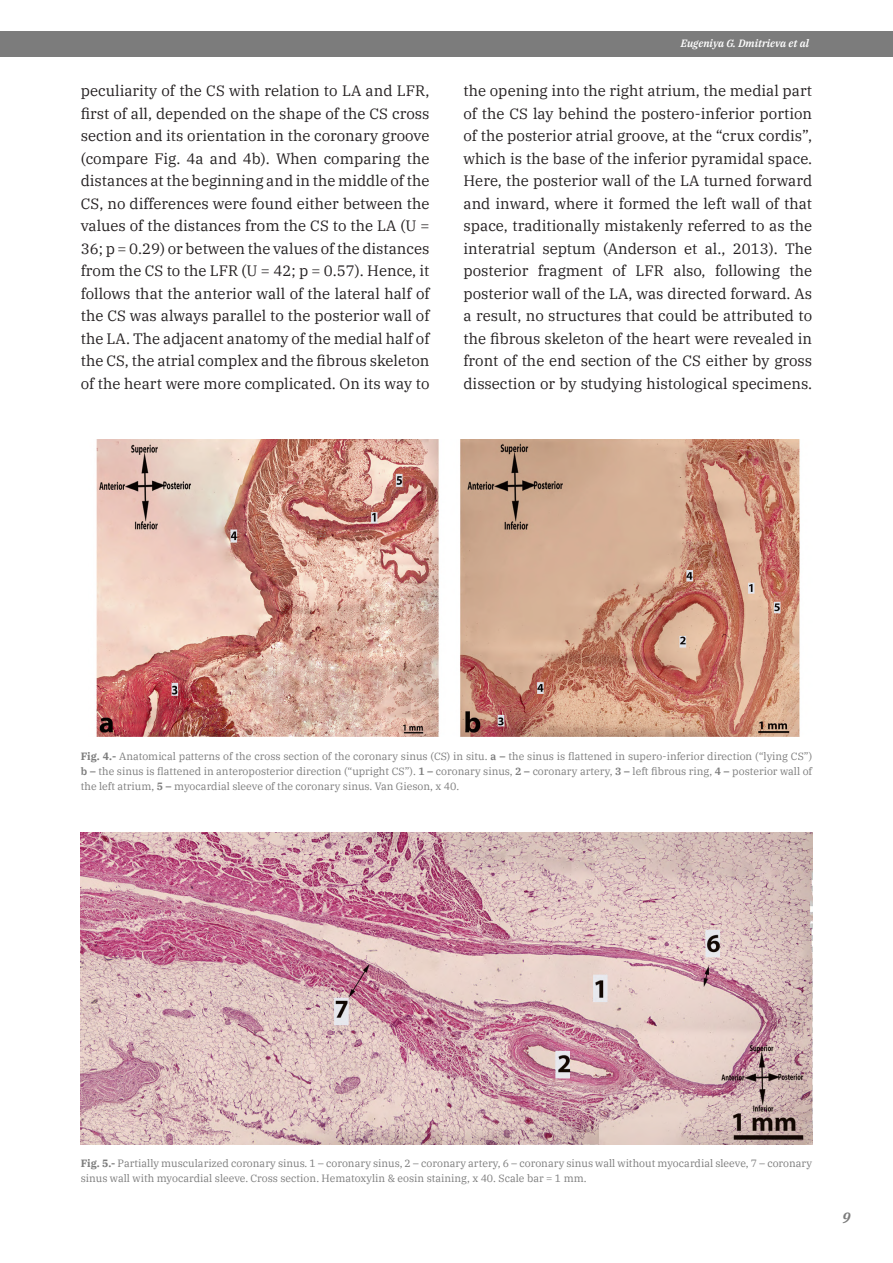
<style>
.page{position:relative;width:893px;height:1263px;background:#fff}
.page>*{position:absolute;margin:0;border:0;box-sizing:border-box;transform-origin:0 0}
.texto_comun{font:15px/22.5px "IBM Plex Serif";color:#231f20;text-align:justify}
.t1{font:italic 600 15px "IBM Plex Serif";color:#7c7c7c}
.pie_figura{font:10.5px/15px "IBM Plex Serif";color:#7c7c7c}
.t2{font:italic 600 10.5px "IBM Plex Serif";color:#fff}
.s1{font-weight:700}
.s2{font-weight:600}
</style>
<div class="page">
<div style="left:0;top:31px;width:893px;height:25px;background:#7c7c7c"></div>
<img style="left:81px;top:833px;width:731px;height:311px">
<img style="left:96px;top:439px;width:704px;height:297px">
<p class="t2" style="left:681px;top:35px;width:130px">Eugeniya G. Dmitrieva et al</p>
<p class="texto_comun" style="left:81px;top:78px;width:350px">peculiarity of the CS with relation to LA and LFR, first of all, depended on the shape of the CS cross section and its orientation in the coronary groove (compare Fig. 4a and 4b). When comparing the distances at the beginning and in the middle of the CS, no differences were found either between the values of the distances from the CS to the LA (U = 36; p = 0.29) or between the values of the distances from the CS to the LFR (U = 42; p = 0.57). Hence, it follows that the anterior wall of the lateral half of the CS was always parallel to the posterior wall of the LA. The adjacent anatomy of the medial half of the CS, the atrial complex and the fibrous skeleton of the heart were more complicated. On its way to</p>
<p class="texto_comun" style="left:463px;top:78px;width:350px">the opening into the right atrium, the medial part of the CS lay behind the postero-inferior portion of the posterior atrial groove, at the “crux cordis”, which is the base of the inferior pyramidal space.<br>Here, the posterior wall of the LA turned forward and inward, where it formed the left wall of that space, traditionally mistakenly referred to as the interatrial septum (Anderson et al., 2013). The posterior fragment of LFR also, following the posterior wall of the LA, was directed forward. As a result, no structures that could be attributed to the fibrous skeleton of the heart were revealed in front of the end section of the CS either by gross dissection or by studying histological specimens.</p>
<p class="pie_figura" style="left:81px;top:747px;width:733px;text-align:justify"><span class="s1">Fig. 4.-</span> Anatomical patterns of the cross section of the coronary sinus (CS) in situ. <span class="s2">a –</span> the sinus is flattened in supero-inferior direction (“lying CS”) <span class="s2">b –</span> the sinus is flattened in anteroposterior direction (“upright CS”). <span class="s2">1 –</span> coronary sinus, <span class="s2">2 –</span> coronary artery, <span class="s2">3 –</span> left fibrous ring, <span class="s2">4 –</span> posterior wall of the left atrium, <span class="s2">5 –</span> myocardial sleeve of the coronary sinus. Van Gieson, x 40.</p>
<p class="pie_figura" style="left:81px;top:1155px;width:733px"><span class="s1">Fig. 5.-</span> Partially muscularized coronary sinus. 1 – coronary sinus, 2 – coronary artery, 6 – coronary sinus wall without myocardial sleeve, 7 – coronary sinus wall with myocardial sleeve. Cross section. Hematoxylin &amp; eosin staining, х 40. Scale bar = 1 mm.</p>
<p class="t1" style="left:842px;top:1206px;width:10px">9</p>
</div>
